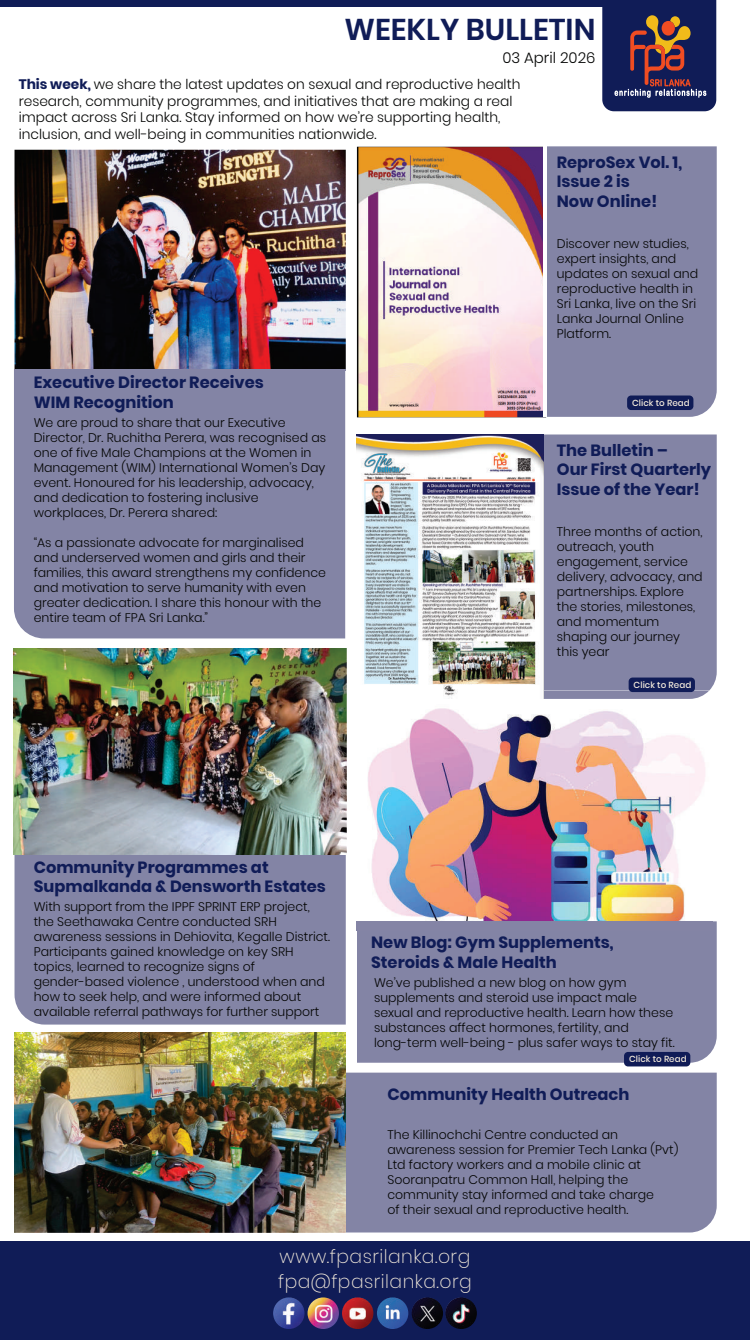
<style>
.page{position:relative;width:750px;height:1340px;background:#fff}
.page>*{position:absolute;margin:0;border:0;box-sizing:border-box;transform-origin:0 0}
.t1{font:600 30px "Poppins";color:#101c57}
.t2{font:200 18.75px/25px "Poppins";letter-spacing:.025em;color:#f3eadb}
.t3{font:700 16.25px/19.5px "Poppins";color:#101c57}
.t4{font:300 15px "Poppins";color:#040504}
.t5{font:300 13.75px/16.5px "Poppins";color:#040504}
.t6{font:300 12.5px/15px "Poppins";color:#040504}
.t7{font:500 8.75px "Poppins";letter-spacing:.01em;color:#f3eadb}
.s1{font-weight:700;color:#101c57}
</style>
<div class="page">
<div style="left:547px;top:146px;width:170px;height:271px;background:#8384a5"></div>
<img style="left:356px;top:708px;width:349px;height:222px">
<div style="left:543px;top:434px;width:174px;height:257px;background:#8384a5"></div>
<img style="left:543px;top:691px;width:166px;height:8px">
<div style="left:345px;top:1073px;width:372px;height:159px;background:#8384a5"></div>
<img style="left:15px;top:150px;width:331px;height:221px">
<svg style="left:602px;top:0;width:114px;height:111px;background:#362f54"></svg>
<div style="left:0;top:0;width:623px;height:7px;background:#101c57"></div>
<div style="left:0;top:1241px;width:750px;height:99px;background:#101c57"></div>
<img style="left:273px;top:1297px;width:32px;height:32px;border-radius:50%">
<img style="left:308px;top:1297px;width:31px;height:32px;border-radius:50%">
<img style="left:342px;top:1297px;width:31px;height:32px;border-radius:50%">
<img style="left:377px;top:1297px;width:31px;height:32px;border-radius:50%">
<img style="left:412px;top:1297px;width:31px;height:32px;border-radius:50%">
<img style="left:445px;top:1297px;width:32px;height:32px;border-radius:50%">
<div style="left:14px;top:370px;width:331px;height:268px;background:#8384a5"></div>
<div style="left:15px;top:854px;width:331px;height:171px;background:#8384a5"></div>
<div style="left:627px;top:395px;width:66px;height:15px;background:#101c57;border-radius:4px"></div>
<div style="left:629px;top:677px;width:66px;height:15px;background:#101c57;border-radius:4px"></div>
<img style="left:357px;top:147px;width:186px;height:270px">
<div style="left:357px;top:921px;width:360px;height:142px;background:#8384a5"></div>
<div style="left:357px;top:921px;width:356px;height:9px;background:#8484a5"></div>
<img style="left:14px;top:649px;width:332px;height:205px">
<img style="left:357px;top:434px;width:186px;height:265px">
<img style="left:15px;top:1032px;width:330px;height:200px">
<div style="left:624px;top:1052px;width:66px;height:14px;background:#101c57;border-radius:4px"></div>
<h1 class="t1" style="left:345px;top:8px;width:253px">WEEKLY BULLETIN</h1>
<p class="t4" style="left:502px;top:47px;width:95px">03 April 2026</p>
<p class="t5" style="left:19px;top:76px;width:503px"><span class="s1">This week,</span> we share the latest updates on sexual and reproductive health research, community programmes, and initiatives that are making a real impact across Sri Lanka. Stay informed on how we’re supporting health, inclusion, and well-being in communities nationwide.</p>
<h3 class="t3" style="left:557px;top:152px;width:127px">ReproSex Vol. 1,<br>Issue 2 is<br>Now Online!</h3>
<h3 class="t3" style="left:34px;top:373px;width:232px">Executive Director Receives<br>WIM Recognition</h3>
<p class="t6" style="left:34px;top:415px;width:294px">We are proud to share that our Executive Director, Dr. Ruchitha Perera, was recognised as one of five Male Champions at the Women in Management (WIM) International Women’s Day event. Honoured for his leadership, advocacy, and dedication to fostering inclusive workplaces, Dr. Perera shared:</p>
<p class="t6" style="left:34px;top:535px;width:294px">“As a passionate advocate for marginalised and underserved women and girls and their families, this award strengthens my confidence and motivation to serve humanity with even greater dedication. I share this honour with the entire team of FPA Sri Lanka.”</p>
<p class="t6" style="left:557px;top:236px;width:143px">Discover new studies, expert insights, and updates on sexual and reproductive health in<br>Sri Lanka, live on the Sri<br>Lanka Journal Online<br>Platform.</p>
<p class="t7" style="left:632px;top:396px;width:59px">Click to Read</p>
<h3 class="t3" style="left:557px;top:440px;width:156px">The Bulletin –<br>Our First Quarterly<br>Issue of the Year!</h3>
<p class="t6" style="left:557px;top:524px;width:147px">Three months of action, outreach, youth engagement, service delivery, advocacy, and partnerships. Explore the stories, milestones, and momentum shaping our journey this year</p>
<p class="t7" style="left:634px;top:678px;width:59px">Click to Read</p>
<h3 class="t3" style="left:34px;top:857px;width:294px">Community Programmes at<br>Supmalkanda &amp; Densworth Estates</h3>
<p class="t6" style="left:34px;top:899px;width:298px">With support from the IPPF SPRINT ERP project, the Seethawaka Centre conducted SRH awareness sessions in Dehiovita, Kegalle District.<br>Participants gained knowledge on key SRH topics, learned to recognize signs of gender-based violence , understood when and how to seek help, and were informed about available referral pathways for further support</p>
<h3 class="t3" style="left:371px;top:933px;width:244px">New Blog: Gym Supplements,<br>Steroids &amp; Male Health</h3>
<p class="t6" style="left:374px;top:975px;width:302px">We’ve published a new blog on how gym supplements and steroid use impact male sexual and reproductive health. Learn how these substances affect hormones, fertility, and long-term well-being - plus safer ways to stay fit.</p>
<p class="t7" style="left:629px;top:1053px;width:59px">Click to Read</p>
<h3 class="t3" style="left:387px;top:1085px;width:244px">Community Health Outreach</h3>
<p class="t6" style="left:387px;top:1127px;width:292px">The Killinochchi Centre conducted an awareness session for Premier Tech Lanka (Pvt)<br>Ltd factory workers and a mobile clinic at Sooranpatru Common Hall, helping the community stay informed and take charge<br>of their sexual and reproductive health.</p>
<h2 class="t2" style="left:278px;top:1244px;width:195px">www.fpasrilanka.org fpa@fpasrilanka.org</h2>
</div>
